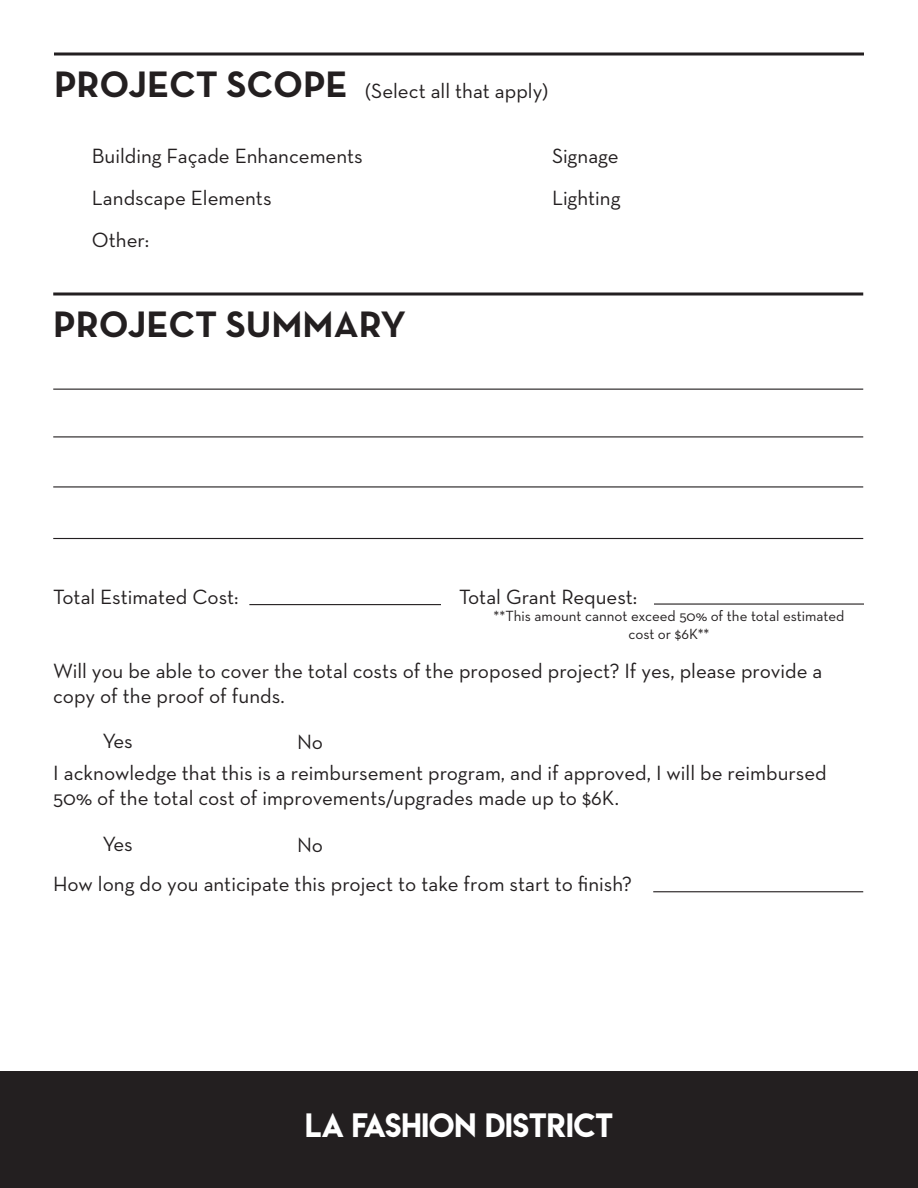
<style>
.page{position:relative;width:918px;height:1188px;background:#fff}
.page>*{position:absolute;margin:0;border:0;box-sizing:border-box;transform-origin:0 0}
.t1{font:700 37.5px "Neutra Text";color:#231f20}
.t2{font:30px "Lemon Milk";color:#fff}
.t3{font:21px/25.2px "Neutra Text";color:#231f20}
.t4{font:15px/18px "Neutra Text";color:#231f20;text-align:center}
</style>
<div class="page">
<div style="left:0;top:1071px;width:918px;height:117px;background:#231f20"></div>
<svg style="left:54px;top:52px;width:810px;height:4px;background:#595657"></svg>
<svg style="left:53px;top:292px;width:810px;height:4px;background:#595657"></svg>
<hr style="left:653px;top:891px;width:210px;height:1px;background:#231f20">
<hr style="left:249px;top:604px;width:192px;height:1px;background:#231f20">
<hr style="left:654px;top:603px;width:210px;height:2px;background:#231f20">
<hr style="left:53px;top:389px;width:810px;height:1px;background:#231f20">
<hr style="left:53px;top:436px;width:810px;height:1px;background:#231f20">
<hr style="left:53px;top:486px;width:810px;height:2px;background:#231f20">
<hr style="left:53px;top:538px;width:810px;height:1px;background:#231f20">
<p class="t1" style="left:54px;top:61px;width:295px">PROJECT SCOPE</p>
<p class="t3" style="left:365px;top:78px;width:184px">(Select all that apply)</p>
<p class="t3" style="left:92px;top:143px;width:272px">Building Façade Enhancements</p>
<p class="t3" style="left:92px;top:185px;width:181px">Landscape Elements</p>
<p class="t3" style="left:92px;top:227px;width:59px">Other:</p>
<p class="t1" style="left:53px;top:301px;width:354px">PROJECT SUMMARY</p>
<p class="t3" style="left:552px;top:143px;width:68px">Signage</p>
<p class="t3" style="left:552px;top:185px;width:70px">Lighting</p>
<p class="t3" style="left:53px;top:584px;width:187px">Total Estimated Cost:</p>
<p class="t3" style="left:459px;top:584px;width:180px">Total Grant Request:</p>
<p class="t4" style="left:494px;top:607px;width:352px">**This amount cannot exceed 50% of the total estimated cost or $6K**</p>
<p class="t3" style="left:53px;top:657px;width:771px">Will you be able to cover the total costs of the proposed project? If yes, please provide a copy of the proof of funds.</p>
<p class="t3" style="left:102px;top:728px;width:32px">Yes</p>
<p class="t3" style="left:297px;top:729px;width:27px">No</p>
<p class="t3" style="left:53px;top:760px;width:775px">I acknowledge that this is a reimbursement program, and if approved, I will be reimbursed<br>50% of the total cost of improvements/upgrades made up to $6K.</p>
<p class="t3" style="left:102px;top:831px;width:32px">Yes</p>
<p class="t3" style="left:297px;top:832px;width:27px">No</p>
<p class="t3" style="left:53px;top:871px;width:580px">How long do you anticipate this project to take from start to finish?</p>
<p class="t2" style="left:305px;top:1104px;width:309px">LA FASHION DISTRICT</p>
</div>
